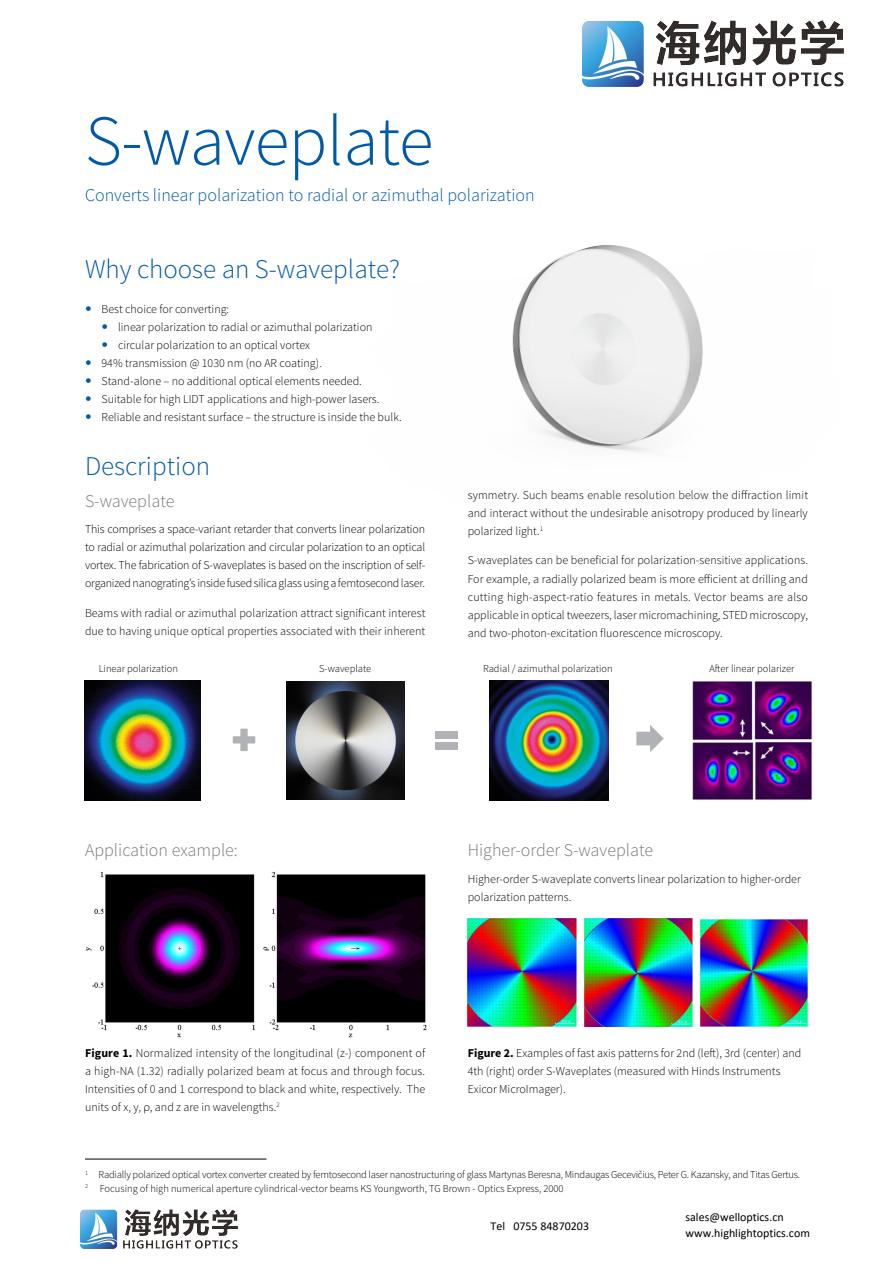
<style>
.page{position:relative;width:893px;height:1263px;background:#fff}
.page>*{position:absolute;margin:0;border:0;box-sizing:border-box;transform-origin:0 0}
.t1{font:300 71.55px "Source Sans Pro";letter-spacing:-.01em;color:#005aa9}
.t2{font:300 27px "Source Sans Pro";color:#005aa9}
.t3{font:300 18px "Source Sans Pro";color:#005aa9}
.t4{font:300 18px "Source Sans Pro";color:#7a787d}
.t5{font:300 12px/18px "Source Sans Pro";color:#000;text-align:justify}
.t6{font:12px/16px "Calibri";color:#000}
.t7{font:300 10.5px/13.5px "Source Sans Pro";letter-spacing:-.015em;color:#000}
.s1{font-weight:700}
.s2{font-family:"Myriad Pro"}
</style>
<div class="page">
<img style="left:86px;top:872px;width:169px;height:166px">
<img style="left:263px;top:871px;width:164px;height:167px">
<img style="left:468px;top:919px;width:108px;height:107px">
<img style="left:584px;top:919px;width:109px;height:107px">
<img style="left:701px;top:919px;width:107px;height:107px">
<img style="left:84px;top:680px;width:116px;height:120px">
<img style="left:287px;top:681px;width:118px;height:119px">
<img style="left:490px;top:680px;width:119px;height:120px">
<img style="left:692px;top:680px;width:120px;height:120px">
<hr style="left:85px;top:1159px;width:181px;height:1px;background:#000">
<svg style="left:233px;top:729px;width:22px;height:22px"></svg>
<div style="left:435px;top:731px;width:23px;height:7px;background:#b1b2b5"></div>
<div style="left:435px;top:743px;width:23px;height:7px;background:#b1b2b5"></div>
<svg style="left:636px;top:725px;width:28px;height:27px"></svg>
<img style="left:512px;top:245px;width:191px;height:207px">
<img style="left:582px;top:21px;width:262px;height:65px">
<img style="left:81px;top:1209px;width:157px;height:40px">
<h1 class="t1" style="left:85px;top:98px;width:350px">S-waveplate</h1>
<h3 class="t3" style="left:85px;top:184px;width:451px">Converts linear polarization to radial or azimuthal polarization</h3>
<h2 class="t2" style="left:85px;top:253px;width:316px">Why choose an S-waveplate?</h2>
<p class="t5" style="left:102px;top:300px;width:129px">Best choice for converting:</p>
<p class="t5" style="left:118px;top:318px;width:256px">linear polarization to radial or azimuthal polarization</p>
<p class="t5" style="left:118px;top:336px;width:193px">circular polarization to an optical vortex</p>
<p class="t5" style="left:102px;top:354px;width:222px">94% transmission @ 1030 nm (no AR coating).</p>
<p class="t5" style="left:102px;top:372px;width:262px">Stand-alone – no additional optical elements needed.</p>
<p class="t5" style="left:102px;top:390px;width:279px">Suitable for high LIDT applications and high-power lasers.</p>
<p class="t5" style="left:102px;top:408px;width:302px">Reliable and resistant surface – the structure is inside the bulk.</p>
<h2 class="t2" style="left:85px;top:449px;width:127px">Description</h2>
<h3 class="t4" style="left:85px;top:490px;width:91px">S-waveplate</h3>
<p class="t5" style="left:85px;top:520px;width:342px">This comprises a space-variant retarder that converts linear polarization to radial or azimuthal polarization and circular polarization to an optical vortex. The fabrication of S-waveplates is based on the inscription of self&shy;organized nanograting’s inside fused silica glass using a femtosecond laser.</p>
<p class="t5" style="left:85px;top:604px;width:342px">Beams with radial or azimuthal polarization attract significant interest due to having unique optical properties associated with their inherent</p>
<p class="t5" style="left:468px;top:486px;width:342px">symmetry. Such beams enable resolution below the diffraction limit and interact without the undesirable anisotropy produced by linearly polarized light.<sup>1</sup></p>
<p class="t5" style="left:468px;top:552px;width:342px">S-waveplates can be beneficial for polarization-sensitive applications.<br>For example, a radially polarized beam is more efficient at drilling and cutting high-aspect-ratio features in metals. Vector beams are also applicable in optical tweezers, laser micromachining, STED microscopy, and two-photon-excitation fluorescence microscopy.</p>
<p class="t7" style="left:99px;top:662px;width:81px">Linear polarization</p>
<p class="t7" style="left:319px;top:662px;width:54px">S-waveplate</p>
<p class="t7" style="left:483px;top:662px;width:131px">Radial / azimuthal polarization</p>
<p class="t7" style="left:710px;top:662px;width:86px">After linear polarizer</p>
<h3 class="t4" style="left:85px;top:839px;width:154px">Application example:</h3>
<h3 class="t4" style="left:468px;top:839px;width:187px">Higher-order S-waveplate</h3>
<p class="t5" style="left:468px;top:870px;width:335px">Higher-order S-waveplate converts linear polarization to higher-order polarization patterns.</p>
<p class="t5" style="left:85px;top:1044px;width:342px"><span class="s1">Figure 1.</span> Normalized intensity of the longitudinal (z-) component of a high-NA (1.32) radially polarized beam at focus and through focus.<br>Intensities of 0 and 1 correspond to black and white, respectively. The units of x, y, <span class="s2">ρ</span>, and z are in wavelengths.<sup>2</sup></p>
<p class="t5" style="left:468px;top:1043px;width:335px;text-align:left"><span class="s1">Figure 2.</span> Examples of fast axis patterns for 2nd (left), 3rd (center) and<br>4th (right) order S-Waveplates (measured with Hinds Instruments<br>Exicor MicroImager).</p>
<p class="t7" style="left:85px;top:1168px;width:717px"><sup>1</sup> Radially polarized optical vortex converter created by femtosecond laser nanostructuring of glass Martynas Beresna, Mindaugas Gecevičius, Peter G. Kazansky, and Titas Gertus.<br><sup>2</sup> Focusing of high numerical aperture cylindrical-vector beams KS Youngworth, TG Brown - Optics Express, 2000</p>
<p class="t6" style="left:491px;top:1217px;width:100px">Tel 0755 84870203</p>
<p class="t6" style="left:685px;top:1208px;width:126px">sales@welloptics.cn www.highlightoptics.com</p>
</div>
